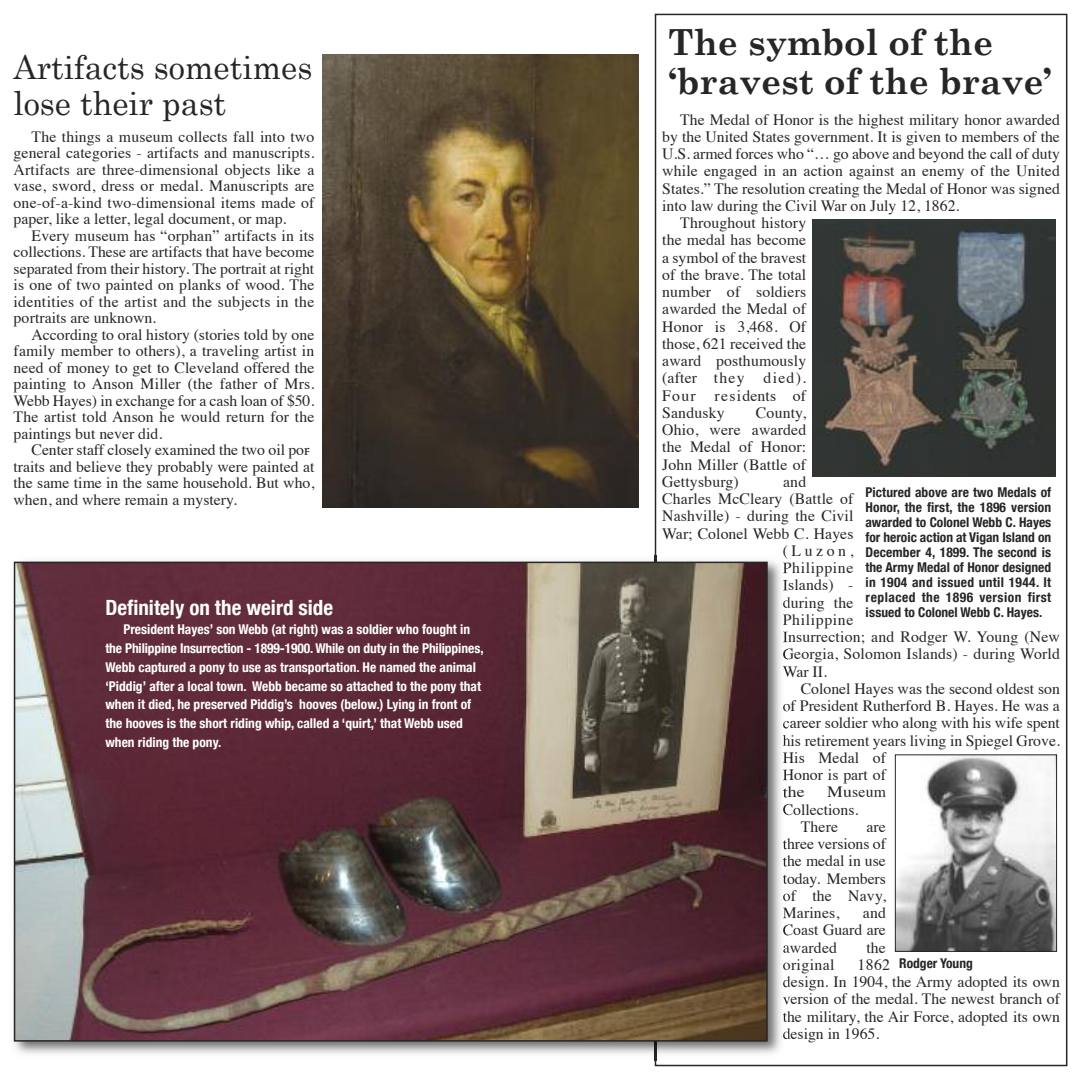
<style>
.page{position:relative;width:1080px;height:1080px;background:#fff}
.page>*{position:absolute;margin:0;border:0;box-sizing:border-box;transform-origin:0 0}
.t1{font:700 36px/39px "Century Schoolbook";color:#272627}
.t2{font:33px/36px "Century Schoolbook";color:#272627}
.t3{font:700 condensed 21px "Helvetica Neue";color:#fff}
.t4{font:15.75px/16.5px "Times";color:#272627;text-align:justify}
.t5{font:15.75px "Times";letter-spacing:.08em;color:#272627}
.t6{font:15.75px "Times";letter-spacing:.04em;color:#272627}
.t7{font:15.75px "Times";color:#272627;scale:1.13 1}
.t8{font:700 condensed 13.5px/18.9px "Helvetica Neue";color:#fff}
.t9{font:700 condensed 13.5px/15px "Helvetica Neue";color:#272627;text-align:justify}
</style>
<div class="page">
<img style="left:13px;top:555px;width:774px;height:506px">
<img style="left:655px;top:555px;width:2px;height:506px">
<svg style="left:783px;top:555px;width:4px;height:4px"></svg>
<img style="left:783px;top:562px;width:4px;height:14px">
<svg style="left:783px;top:580px;width:4px;height:11px"></svg>
<svg style="left:783px;top:597px;width:4px;height:45px"></svg>
<svg style="left:783px;top:649px;width:4px;height:28px"></svg>
<svg style="left:783px;top:702px;width:4px;height:9px"></svg>
<svg style="left:783px;top:721px;width:4px;height:8px"></svg>
<svg style="left:783px;top:735px;width:4px;height:11px"></svg>
<svg style="left:783px;top:752px;width:4px;height:11px"></svg>
<svg style="left:783px;top:769px;width:4px;height:11px"></svg>
<svg style="left:783px;top:787px;width:4px;height:11px"></svg>
<svg style="left:783px;top:804px;width:4px;height:11px"></svg>
<svg style="left:783px;top:838px;width:4px;height:11px"></svg>
<svg style="left:783px;top:856px;width:4px;height:11px"></svg>
<img style="left:783px;top:873px;width:4px;height:14px">
<svg style="left:783px;top:891px;width:4px;height:10px"></svg>
<svg style="left:783px;top:907px;width:4px;height:11px"></svg>
<svg style="left:783px;top:925px;width:4px;height:11px"></svg>
<svg style="left:783px;top:943px;width:4px;height:10px"></svg>
<svg style="left:783px;top:960px;width:4px;height:27px"></svg>
<svg style="left:783px;top:995px;width:4px;height:10px"></svg>
<svg style="left:783px;top:1011px;width:4px;height:11px"></svg>
<svg style="left:783px;top:1028px;width:4px;height:13px"></svg>
<img style="left:17px;top:565px;width:748px;height:474px">
<div style="left:14px;top:562px;width:754px;height:480px;border:2px solid #272627"></div>
<img style="left:323px;top:54px;width:315px;height:454px">
<img style="left:813px;top:219px;width:242px;height:258px">
<img style="left:897px;top:756px;width:158px;height:194px">
<div style="left:895px;top:754px;width:162px;height:198px;border:1px solid #272627"></div>
<h2 class="t2" style="left:14px;top:48px;width:300px">Artifacts sometimes lose their past</h2>
<p class="t4" style="left:14px;top:130px;width:302px;text-indent:18px">The things a museum collects fall into two general categories - artifacts and manuscripts.<br>Artifacts are three-dimensional objects like a vase, sword, dress or medal. Manuscripts are one-of-a-kind two-dimensional items made of paper, like a letter, legal document, or map.</p>
<p class="t4" style="left:14px;top:229px;width:302px;text-indent:18px">Every museum has “orphan” artifacts in its collections. These are artifacts that have become separated from their history. The portrait at right is one of two painted on planks of wood. The identities of the artist and the subjects in the portraits are unknown.</p>
<p class="t4" style="left:14px;top:328px;width:302px;text-indent:18px">According to oral history (stories told by one family member to others), a traveling artist in need of money to get to Cleveland offered the painting to Anson Miller (the father of Mrs.<br>Webb Hayes) in exchange for a cash loan of $50.<br>The artist told Anson he would return for the paintings but never did.</p>
<p class="t4" style="left:14px;top:443px;width:302px;text-align:left;text-indent:18px">Center staff closely examined the two oil por&shy;traits and believe they probably were painted at the same time in the same household. But who, when, and where remain a mystery.</p>
<h3 class="t3" style="left:105px;top:595px;width:229px">Definitely on the weird side</h3>
<p class="t8" style="left:105px;top:619px;width:380px;text-indent:18px">President Hayes’ son Webb (at right) was a soldier who fought in the Philippine Insurrection - 1899-1900. While on duty in the Philippines, Webb captured a pony to use as transportation. He named the animal ‘Piddig’ after a local town. Webb became so attached to the pony that when it died, he preserved Piddig’s hooves (below.) Lying in front of the hooves is the short riding whip, called a ‘quirt,’ that Webb used when riding the pony.</p>
<h1 class="t1" style="left:668px;top:22px;width:385px">The symbol of the ‘bravest of the brave’</h1>
<p class="t4" style="left:680px;top:112px;width:381px">The Medal of Honor is the highest military honor awarded</p>
<p class="t4" style="left:662px;top:130px;width:399px">by the United States government. It is given to members of the</p>
<p class="t4" style="left:662px;top:147px;width:399px">U.S. armed forces who “… go above and beyond the call of duty</p>
<p class="t4" style="left:662px;top:164px;width:399px">while engaged in an action against an enemy of the United</p>
<p class="t4" style="left:662px;top:181px;width:399px">States.” The resolution creating the Medal of Honor was signed</p>
<p class="t4" style="left:662px;top:199px;width:299px">into law during the Civil War on July 12, 1862.</p>
<p class="t4" style="left:680px;top:216px;width:127px">Throughout history</p>
<p class="t4" style="left:662px;top:233px;width:145px">the medal has become</p>
<p class="t4" style="left:662px;top:250px;width:145px">a symbol of the bravest</p>
<p class="t4" style="left:662px;top:268px;width:145px">of the brave. The total</p>
<p class="t4" style="left:662px;top:285px;width:145px">number of soldiers</p>
<p class="t4" style="left:662px;top:302px;width:145px">awarded the Medal of</p>
<p class="t4" style="left:662px;top:319px;width:145px">Honor is 3,468. of</p>
<p class="t4" style="left:662px;top:337px;width:145px">those, 621 received the</p>
<p class="t4" style="left:662px;top:354px;width:145px">award posthumously</p>
<p class="t5" style="left:662px;top:372px;width:145px">(after they died).</p>
<p class="t5" style="left:662px;top:389px;width:145px">Four residents of</p>
<p class="t4" style="left:662px;top:406px;width:64px">Sandusky</p>
<p class="t4" style="left:662px;top:405px;width:145px;line-height:17.2px;text-indent:94px">County, ohio, were awarded the Medal of Honor:<br>John Miller (Battle of Gettysburg)</p>
<p class="t4" style="left:783px;top:475px;width:25px">and</p>
<p class="t4" style="left:662px;top:492px;width:193px">Charles McCleary (Battle of</p>
<p class="t4" style="left:662px;top:509px;width:193px">nashville) - during the Civil</p>
<p class="t4" style="left:662px;top:526px;width:193px">War; Colonel Webb C. Hayes</p>
<p class="t4" style="left:783px;top:544px;width:72px">(luzon,</p>
<p class="t6" style="left:783px;top:561px;width:72px">Philippine</p>
<p class="t4" style="left:783px;top:578px;width:72px">Islands) -</p>
<p class="t4" style="left:783px;top:595px;width:72px">during the</p>
<p class="t6" style="left:783px;top:613px;width:72px">Philippine</p>
<p class="t4" style="left:783px;top:630px;width:279px">Insurrection; and Rodger W. Young (new</p>
<p class="t4" style="left:783px;top:647px;width:279px">Georgia, Solomon Islands) - during World</p>
<p class="t4" style="left:783px;top:664px;width:46px">War II.</p>
<p class="t4" style="left:801px;top:682px;width:261px">Colonel Hayes was the second oldest son</p>
<p class="t4" style="left:783px;top:699px;width:279px">of President Rutherford B. Hayes. He was a</p>
<p class="t4" style="left:783px;top:716px;width:279px">career soldier who along with his wife spent</p>
<p class="t4" style="left:783px;top:733px;width:279px">his retirement years living in Spiegel Grove.</p>
<p class="t4" style="left:783px;top:751px;width:105px">His Medal of</p>
<p class="t4" style="left:783px;top:768px;width:105px">Honor is part of</p>
<p class="t7" style="left:783px;top:786px;width:21px">the</p>
<p class="t7" style="left:827px;top:786px;width:54px">Museum</p>
<p class="t4" style="left:783px;top:802px;width:77px">Collections.</p>
<p class="t4" style="left:801px;top:820px;width:39px">There</p>
<p class="t9" style="left:865px;top:485px;width:187px">Pictured above are two Medals of Honor, the first, the 1896 version awarded to Colonel Webb C. Hayes for heroic action at Vigan Island on December 4, 1899. The second is the Army Medal of Honor designed in 1904 and issued until 1944. It replaced the 1896 version first issued to Colonel Webb C. Hayes.</p>
<p class="t4" style="left:783px;top:819px;width:105px;line-height:17.2px;text-indent:84px">are three versions of the medal in use today. Members of the navy, Marines,</p>
<p class="t4" style="left:783px;top:906px;width:105px;line-height:17.2px;text-indent:80px">and Coast Guard are awarded</p>
<p class="t4" style="left:866px;top:940px;width:21px">the</p>
<p class="t9" style="left:899px;top:955px;width:75px">Rodger Young</p>
<p class="t4" style="left:783px;top:958px;width:53px">original</p>
<p class="t4" style="left:783px;top:957px;width:279px;line-height:17.2px;text-align:left;text-indent:75px">1862<br>design. In 1904, the Army adopted its own version of the medal. The newest branch of the military, the Air Force, adopted its own design in 1965.</p>
</div>
